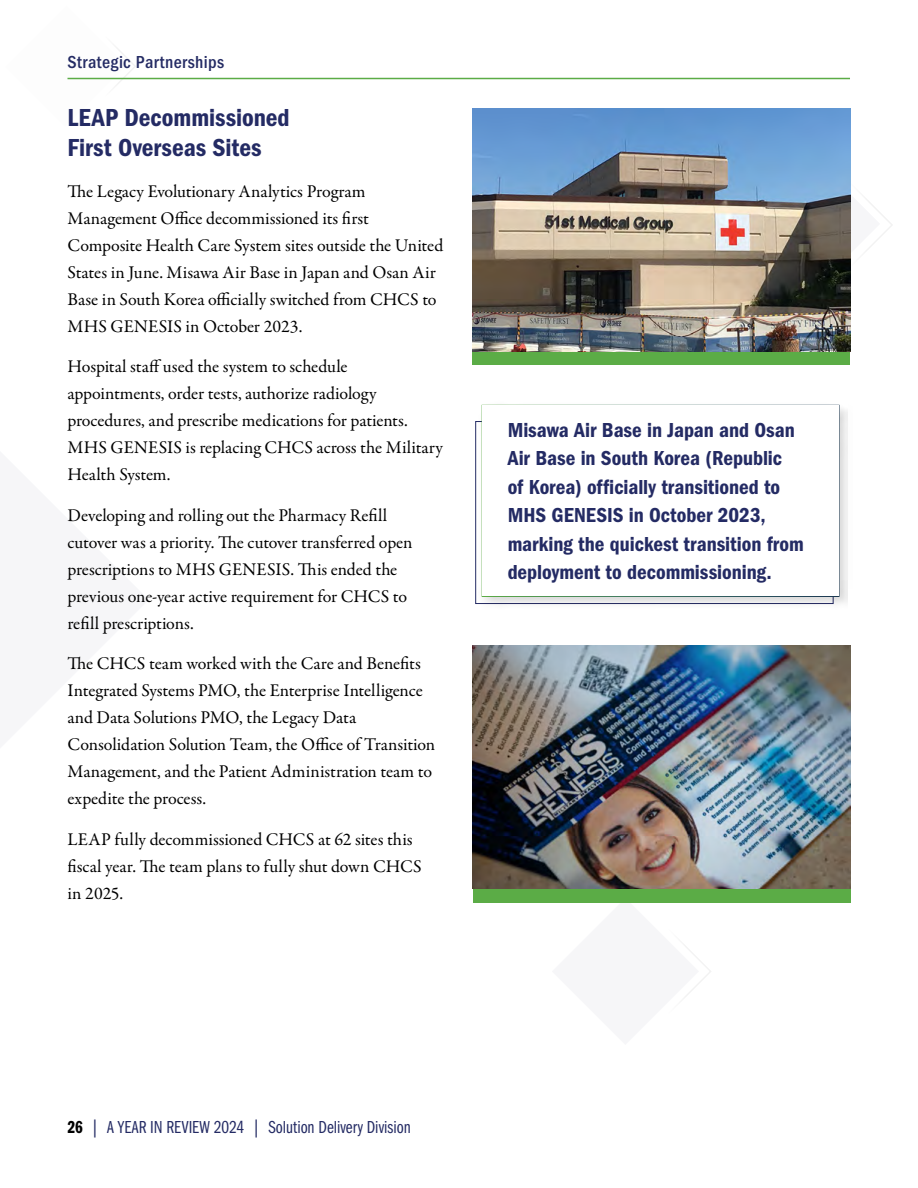
<style>
.page{position:relative;width:918px;height:1188px;background:#fff}
.page>*{position:absolute;margin:0;border:0;box-sizing:border-box;transform-origin:0 0}
.Sin_Column_Article_Headings_for_TOC_copy{font:25.5px/30px "Franklin Gothic LT Pro Cn Dm";color:#242b64}
.Callout_Main{font:21px/28.5px "Franklin Gothic LT Pro Cn Dm";color:#242b64}
.Main_Copy_1{font:18px/27px "Garamond Premr Pro";letter-spacing:-.005em;color:#000}
.t1{font:18px "Franklin Gothic LT Pro Bk Cm";color:#242b64}
.t2{font:500 condensed 18px "Franklin Gothic LT Pro";letter-spacing:.02em;color:#242b64}
.s1{font-family:"Franklin Gothic LT Pro Dm Cm";color:#000}
</style>
<div class="page">
<svg style="left:552px;top:902px;width:161px;height:96px"></svg>
<svg style="left:850px;top:141px;width:42px;height:168px"></svg>
<svg style="left:67px;top:47px;width:70px;height:38px"></svg>
<hr style="left:68px;top:78px;width:782px;height:1px;background:#5bac46">
<div style="left:478px;top:401px;width:375px;height:209px;background:#000;opacity:.15"></div>
<div style="left:482px;top:405px;width:358px;height:192px;background:#fff;border:2px solid #fff"></div>
<div style="left:472px;top:351px;width:378px;height:14px;background:#5bac46"></div>
<div style="left:473px;top:889px;width:378px;height:13px;background:#5bac46"></div>
<img style="left:472px;top:109px;width:378px;height:243px">
<img style="left:473px;top:646px;width:378px;height:243px">
<p class="t2" style="left:68px;top:51px;width:158px">Strategic Partnerships</p>
<h1 class="Sin_Column_Article_Headings_for_TOC_copy" style="left:68px;top:103px;width:224px">LEAP Decommissioned<br>First Overseas Sites</h1>
<p class="Main_Copy_1" style="left:68px;top:178px;width:377px">The Legacy Evolutionary Analytics Program Management Office decommissioned its first Composite Health Care System sites outside the United States in June. Misawa Air Base in Japan and Osan Air Base in South Korea officially switched from CHCS to MHS GENESIS in October 2023.</p>
<p class="Main_Copy_1" style="left:68px;top:354px;width:377px">Hospital staff used the system to schedule appointments, order tests, authorize radiology procedures, and prescribe medications for patients.<br>MHS GENESIS is replacing CHCS across the Military Health System.</p>
<p class="Main_Copy_1" style="left:68px;top:502px;width:346px">Developing and rolling out the Pharmacy Refill cutover was a priority. The cutover transferred open prescriptions to MHS GENESIS. This ended the previous one-year active requirement for CHCS to refill prescriptions.</p>
<p class="Main_Copy_1" style="left:68px;top:651px;width:369px">The CHCS team worked with the Care and Benefits Integrated Systems PMO, the Enterprise Intelligence and Data Solutions PMO, the Legacy Data Consolidation Solution Team, the Office of Transition Management, and the Patient Administration team to expedite the process.</p>
<p class="Main_Copy_1" style="left:68px;top:826px;width:356px">LEAP fully decommissioned CHCS at 62 sites this fiscal year. The team plans to fully shut down CHCS in 2025.</p>
<p class="Callout_Main" style="left:508px;top:416px;width:298px">Misawa Air Base in Japan and Osan Air Base in South Korea (Republic<br>of Korea) officially transitioned to MHS GENESIS in October 2023, marking the quickest transition from deployment to decommissioning.</p>
<p class="t1" style="left:68px;top:1117px;width:345px"><span class="s1">26</span> | A YEAR IN REVIEW 2024 | Solution Delivery Division</p>
</div>
